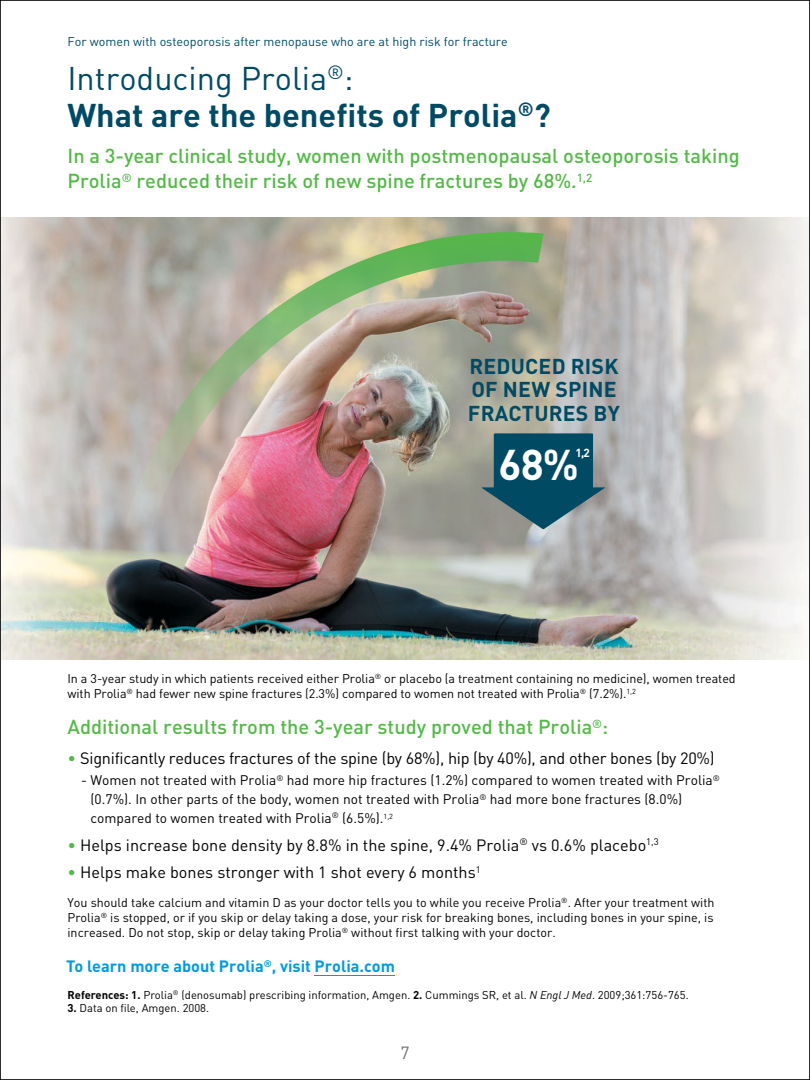
<style>
.page{position:relative;width:810px;height:1080px;background:#fff}
.page>*{position:absolute;margin:0;border:0;box-sizing:border-box;transform-origin:0 0}
.t1{font:700 42.5px "DINOT";color:#fff}
.t2{font:700 32.5px/37.5px "DINOT";color:#004a64}
.t3{font:700 21.25px/23.8px "DINOT";letter-spacing:.01em;color:#004a64}
.t4{font:500 20px/25px "DINOT";color:#54b948}
.t5{font:17.5px "DINOT";color:#717073}
.t6{font:16.25px "DINOT";color:#000}
.t7{font:700 16.25px "DINOT";color:#009bdb}
.t8{font:13.75px/18.8px "DINOT";color:#000}
.t9{font:12.5px/15px "DINOT";letter-spacing:-.005em;color:#000}
.t10{font:12.5px "DINOT";color:#004a64}
.t11{font:700 11.62px "DINOT";color:#fff}
.t12{font:11.25px "DINOT";color:#000}
.s1{font-weight:400}
.s2{color:#54b948}
.s3{font-weight:700}
.s4{font-style:italic}
</style>
<div class="page">
<img style="left:2px;top:218px;width:806px;height:441px">
<svg style="left:544px;top:433px;width:62px;height:96px;background:#396a7b"></svg>
<img style="left:120px;top:232px;width:424px;height:314px">
<hr style="left:315px;top:975px;width:80px;height:1px;background:#009bdb">
<p class="t10" style="left:68px;top:33px;width:442px">For women with osteoporosis after menopause who are at high risk for fracture</p>
<h2 class="t2" style="left:67px;top:58px;width:485px"><span class="s1">Introducing Prolia</span><sup>®</sup><span class="s1">:<br></span>What are the benefits of Prolia<sup>®</sup>?</h2>
<h3 class="t4" style="left:68px;top:143px;width:674px">In a 3-year clinical study, women with postmenopausal osteoporosis taking<br>Prolia<sup>®</sup> reduced their risk of new spine fractures by 68%.<sup>1,2</sup></h3>
<h3 class="t3" style="left:468px;top:353px;width:154px">REDUCED RISK<br>OF NEW SPINE<br>FRACTURES BY</h3>
<h1 class="t1" style="left:498px;top:436px;width:82px">68%</h1>
<p class="t11" style="left:576px;top:445px;width:16px">1,2</p>
<p class="t9" style="left:68px;top:671px;width:670px">In a 3-year study in which patients received either Prolia<sup>®</sup> or placebo (a treatment containing no medicine), women treated with Prolia<sup>®</sup> had fewer new spine fractures (2.3%) compared to women not treated with Prolia<sup>®</sup> (7.2%).<sup>1,2</sup></p>
<h3 class="t4" style="left:68px;top:714px;width:542px">Additional results from the 3-year study proved that Prolia<sup>®</sup>:</h3>
<h3 class="t6" style="left:68px;top:748px;width:649px"><span class="s2">•</span> Significantly reduces fractures of the spine (by 68%), hip (by 40%), and other bones (by 20%)</h3>
<p class="t8" style="left:91px;top:771px;width:631px;text-indent:-9px">- Women not treated with Prolia<sup>®</sup> had more hip fractures (1.2%) compared to women treated with Prolia<sup>® </sup>(0.7%). In other parts of the body, women not treated with Prolia<sup>®</sup> had more bone fractures (8.0%) compared to women treated with Prolia<sup>®</sup> (6.5%).<sup>1,2</sup></p>
<h3 class="t6" style="left:68px;top:834px;width:593px"><span class="s2">•</span> Helps increase bone density by 8.8% in the spine, 9.4% Prolia<sup>®</sup> vs 0.6% placebo<sup>1,3</sup></h3>
<h3 class="t6" style="left:68px;top:862px;width:415px"><span class="s2">•</span> Helps make bones stronger with 1 shot every 6 months<sup>1</sup></h3>
<p class="t9" style="left:67px;top:894px;width:649px;text-align:justify">You should take calcium and vitamin D as your doctor tells you to while you receive Prolia<sup>®</sup>. After your treatment with Prolia<sup>®</sup> is stopped, or if you skip or delay taking a dose, your risk for breaking bones, including bones in your spine, is increased. Do not stop, skip or delay taking Prolia<sup>®</sup> without first talking with your doctor.</p>
<h3 class="t7" style="left:66px;top:956px;width:330px">To learn more about Prolia<sup>®</sup>, visit Prolia.com</h3>
<p class="t12" style="left:68px;top:987px;width:623px"><span class="s3">References: 1.</span> Prolia<sup>®</sup> (denosumab) prescribing information, Amgen. <span class="s3">2.</span> Cummings SR, et al. <span class="s4">N Engl J Med</span>. 2009;361:756-765.</p>
<p class="t12" style="left:68px;top:1001px;width:143px"><span class="s3">3.</span> Data on file, Amgen. 2008.</p>
<h3 class="t5" style="left:400px;top:1041px;width:11px">7</h3>
</div>
